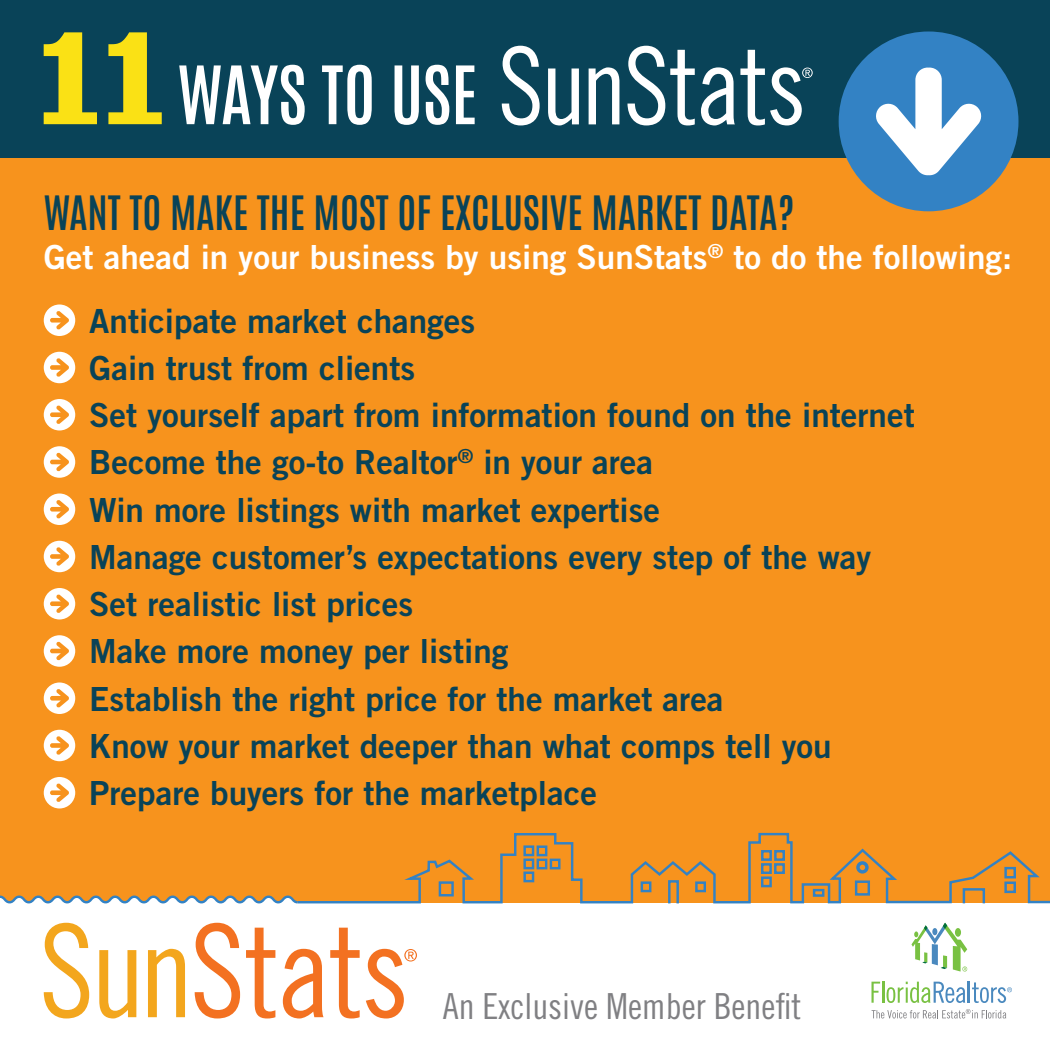
<style>
.page{position:relative;width:1050px;height:1050px;background:#fff}
.page>*{position:absolute;margin:0;border:0;box-sizing:border-box;transform-origin:0 0}
.t1{font:151.64px "Orelega One";color:#fae115}
.t2{font:68.34px "Antonio";color:#fff}
.t3{font:40.25px "Antonio";color:#094358}
.t4{font:35.88px "Trade Gothic LT Std Cn 18";color:#808083}
.t5{font:33.25px/47.2px "Trade Gothic LT Std Bd 2";color:#094358}
.t6{font:33.25px/63.4px "Trade Gothic LT Std Bd 2";color:#fff}
.s1{color:#094358}
</style>
<div class="page">
<div style="left:0;top:0;width:1050px;height:903px;background:#f7931d"></div>
<div style="left:0;top:0;width:1050px;height:157px;background:#094358"></div>
<svg style="left:43px;top:922px;width:254px;height:97px"></svg>
<svg style="left:300px;top:832px;width:750px;height:72px"></svg>
<div style="left:523px;top:845px;width:11px;height:11px;border:2px solid #3382c4"></div>
<div style="left:537px;top:845px;width:10px;height:11px;border:2px solid #3382c4"></div>
<svg style="left:437px;top:849px;width:580px;height:55px"></svg>
<div style="left:856px;top:861px;width:13px;height:13px;border:3px solid #3382c4;border-radius:50%"></div>
<svg style="left:0;top:895px;width:300px;height:9px"></svg>
<svg style="left:44px;top:923px;width:45px;height:95px"></svg>
<svg style="left:99px;top:950px;width:37px;height:68px"></svg>
<svg style="left:148px;top:949px;width:37px;height:68px"></svg>
<svg style="left:195px;top:923px;width:45px;height:95px"></svg>
<svg style="left:246px;top:928px;width:29px;height:90px"></svg>
<svg style="left:283px;top:949px;width:41px;height:69px"></svg>
<svg style="left:330px;top:928px;width:30px;height:90px"></svg>
<svg style="left:366px;top:949px;width:51px;height:69px"></svg>
<svg style="left:872px;top:982px;width:8px;height:21px"></svg>
<hr style="left:882px;top:982px;width:2px;height:21px;background:#79c142">
<svg style="left:887px;top:982px;width:78px;height:21px"></svg>
<hr style="left:968px;top:982px;width:2px;height:21px;background:#4a89be">
<svg style="left:972px;top:982px;width:40px;height:21px"></svg>
<svg style="left:872px;top:1009px;width:134px;height:10px"></svg>
<svg style="left:911px;top:923px;width:56px;height:49px"></svg>
<svg style="left:44px;top:304px;width:31px;height:32px"></svg>
<svg style="left:44px;top:352px;width:31px;height:31px"></svg>
<svg style="left:44px;top:399px;width:31px;height:31px"></svg>
<svg style="left:44px;top:446px;width:31px;height:32px"></svg>
<svg style="left:44px;top:494px;width:31px;height:31px"></svg>
<svg style="left:44px;top:541px;width:31px;height:31px"></svg>
<svg style="left:44px;top:588px;width:31px;height:32px"></svg>
<svg style="left:44px;top:635px;width:31px;height:32px"></svg>
<svg style="left:44px;top:682px;width:31px;height:32px"></svg>
<svg style="left:44px;top:730px;width:31px;height:31px"></svg>
<svg style="left:44px;top:777px;width:31px;height:31px"></svg>
<div style="left:839px;top:32px;width:179px;height:179px;background:#3382c4;border-radius:50%"></div>
<svg style="left:876px;top:68px;width:106px;height:107px"></svg>
<svg style="left:502px;top:46px;width:38px;height:79px"></svg>
<svg style="left:548px;top:69px;width:31px;height:56px"></svg>
<svg style="left:589px;top:67px;width:30px;height:57px"></svg>
<svg style="left:627px;top:46px;width:68px;height:79px"></svg>
<svg style="left:701px;top:50px;width:112px;height:75px"></svg>
<h1 class="t1" style="left:29px;top:-5px;width:149px">11</h1>
<h2 class="t2" style="left:178px;top:47px;width:301px">WAYS TO USE</h2>
<p class="t3" style="left:44px;top:184px;width:752px">WANT TO MAKE THE MOST OF EXCLUSIVE MARKET DATA?</p>
<p class="t6" style="left:89px;top:225px;width:925px;text-indent:-45px">Get ahead in your business by using SunStats<sup>®</sup> to do the following:<br><span class="s1">Anticipate market changes</span></p>
<p class="t5" style="left:89px;top:344px;width:827px">Gain trust from clients<br>Set yourself apart from information found on the internet Become the go-to Realtor<sup>®</sup> in your area<br>Win more listings with market expertise<br>Manage customer’s expectations every step of the way Set realistic list prices<br>Make more money per listing<br>Establish the right price for the market area<br>Know your market deeper than what comps tell you Prepare buyers for the marketplace</p>
<p class="t4" style="left:443px;top:984px;width:360px">An Exclusive Member Benefit</p>
</div>
